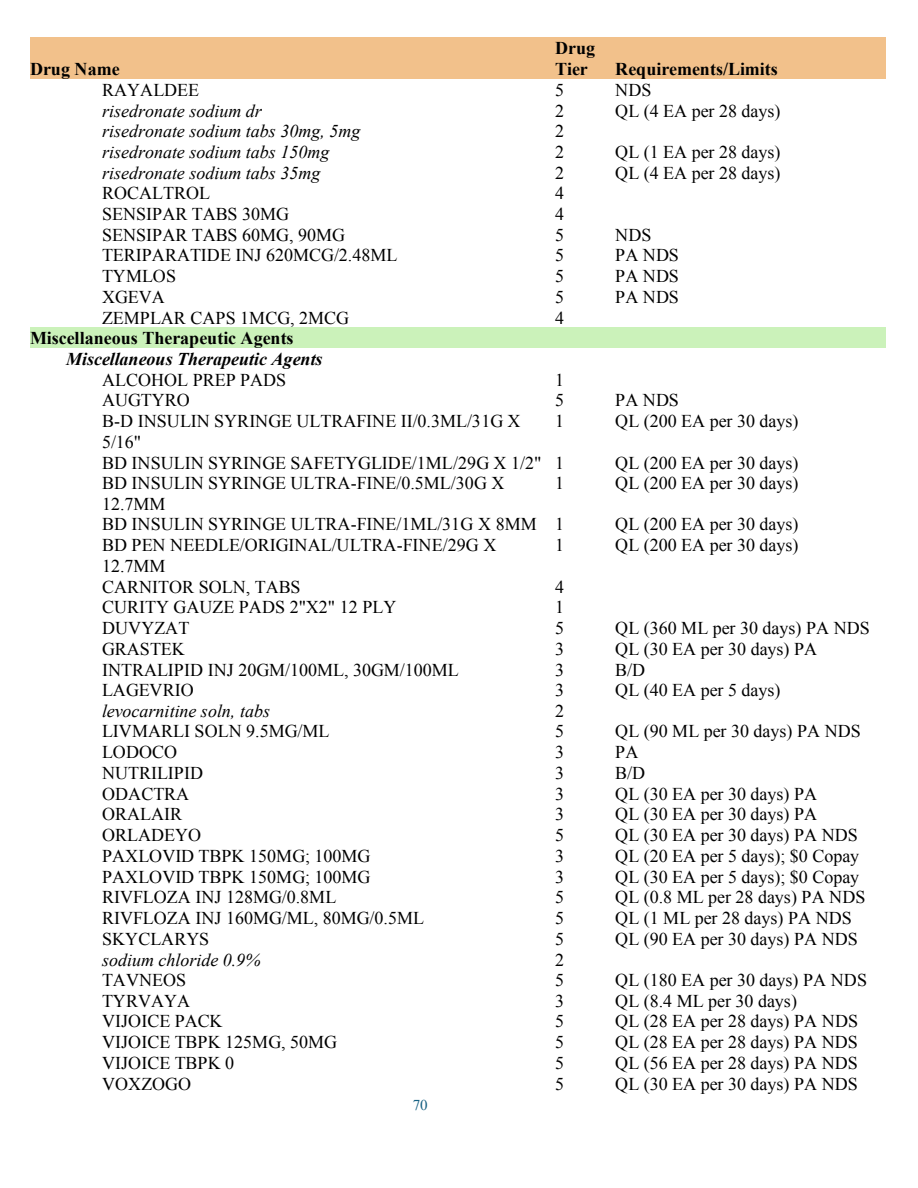
<style>
.page{position:relative;width:918px;height:1188px;background:#fff}
.page>*{position:absolute;margin:0;border:0;box-sizing:border-box;transform-origin:0 0}
.t1{font:18px/20.7px "Times New Roman";color:#000}
.t2{font:italic 18px "Times New Roman";color:#000}
.t3{font:700 18px/20.7px "Times New Roman";color:#000}
.t4{font:italic 700 18px "Times New Roman";color:#000}
.t5{font:15px "Times New Roman";color:#156082}
</style>
<div class="page">
<div style="left:30px;top:38px;width:525px;height:41px;background:#f2c18b"></div>
<div style="left:555px;top:38px;width:60px;height:20px;background:#f2c18b"></div>
<div style="left:555px;top:58px;width:60px;height:21px;background:#f2c18b"></div>
<div style="left:615px;top:38px;width:270px;height:41px;background:#f2c18b"></div>
<div style="left:30px;top:327px;width:525px;height:21px;background:#cbf2ba"></div>
<div style="left:555px;top:327px;width:60px;height:21px;background:#cbf2ba"></div>
<div style="left:615px;top:327px;width:270px;height:21px;background:#cbf2ba"></div>
<p class="t3" style="left:30px;top:58px;width:91px">Drug Name</p>
<p class="t3" style="left:555px;top:38px;width:42px">Drug<br>Tier</p>
<p class="t3" style="left:615px;top:58px;width:164px">Requirements/Limits</p>
<p class="t1" style="left:102px;top:79px;width:99px">RAYALDEE</p>
<p class="t1" style="left:555px;top:79px;width:10px">5</p>
<p class="t1" style="left:615px;top:79px;width:38px">NDS</p>
<p class="t2" style="left:102px;top:98px;width:161px">risedronate sodium dr</p>
<p class="t1" style="left:555px;top:100px;width:10px">2</p>
<p class="t1" style="left:615px;top:100px;width:167px">QL (4 EA per 28 days)</p>
<p class="t2" style="left:102px;top:119px;width:260px">risedronate sodium tabs 30mg, 5mg</p>
<p class="t1" style="left:555px;top:121px;width:10px">2</p>
<p class="t2" style="left:102px;top:140px;width:229px">risedronate sodium tabs 150mg</p>
<p class="t1" style="left:555px;top:141px;width:10px">2</p>
<p class="t1" style="left:615px;top:141px;width:167px">QL (1 EA per 28 days)</p>
<p class="t2" style="left:102px;top:160px;width:220px">risedronate sodium tabs 35mg</p>
<p class="t1" style="left:555px;top:162px;width:10px">2</p>
<p class="t1" style="left:615px;top:162px;width:167px">QL (4 EA per 28 days)</p>
<p class="t1" style="left:102px;top:183px;width:110px">ROCALTROL</p>
<p class="t1" style="left:555px;top:183px;width:10px">4</p>
<p class="t1" style="left:102px;top:204px;width:189px">SENSIPAR TABS 30MG</p>
<p class="t1" style="left:555px;top:204px;width:10px">4</p>
<p class="t1" style="left:102px;top:224px;width:245px">SENSIPAR TABS 60MG, 90MG</p>
<p class="t1" style="left:555px;top:224px;width:10px">5</p>
<p class="t1" style="left:615px;top:224px;width:38px">NDS</p>
<p class="t1" style="left:102px;top:245px;width:297px">TERIPARATIDE INJ 620MCG/2.48ML</p>
<p class="t1" style="left:555px;top:245px;width:10px">5</p>
<p class="t1" style="left:615px;top:245px;width:65px">PA NDS</p>
<p class="t1" style="left:102px;top:265px;width:76px">TYMLOS</p>
<p class="t1" style="left:555px;top:265px;width:10px">5</p>
<p class="t1" style="left:615px;top:265px;width:65px">PA NDS</p>
<p class="t1" style="left:102px;top:286px;width:64px">XGEVA</p>
<p class="t1" style="left:555px;top:286px;width:10px">5</p>
<p class="t1" style="left:615px;top:286px;width:65px">PA NDS</p>
<p class="t1" style="left:102px;top:307px;width:249px">ZEMPLAR CAPS 1MCG, 2MCG</p>
<p class="t1" style="left:555px;top:307px;width:10px">4</p>
<p class="t3" style="left:30px;top:328px;width:265px">Miscellaneous Therapeutic Agents</p>
<p class="t4" style="left:66px;top:346px;width:258px">Miscellaneous Therapeutic Agents</p>
<p class="t1" style="left:102px;top:369px;width:186px">ALCOHOL PREP PADS</p>
<p class="t1" style="left:555px;top:369px;width:10px">1</p>
<p class="t1" style="left:102px;top:390px;width:89px">AUGTYRO</p>
<p class="t1" style="left:555px;top:390px;width:10px">5</p>
<p class="t1" style="left:615px;top:390px;width:65px">PA NDS</p>
<p class="t1" style="left:102px;top:411px;width:420px">B-D INSULIN SYRINGE ULTRAFINE II/0.3ML/31G X<br>5/16"</p>
<p class="t1" style="left:555px;top:411px;width:10px">1</p>
<p class="t1" style="left:615px;top:411px;width:185px">QL (200 EA per 30 days)</p>
<p class="t1" style="left:102px;top:452px;width:441px">BD INSULIN SYRINGE SAFETYGLIDE/1ML/29G X 1/2"</p>
<p class="t1" style="left:555px;top:452px;width:10px">1</p>
<p class="t1" style="left:615px;top:452px;width:185px">QL (200 EA per 30 days)</p>
<p class="t1" style="left:102px;top:473px;width:404px">BD INSULIN SYRINGE ULTRA-FINE/0.5ML/30G X<br>12.7MM</p>
<p class="t1" style="left:555px;top:473px;width:10px">1</p>
<p class="t1" style="left:615px;top:473px;width:185px">QL (200 EA per 30 days)</p>
<p class="t1" style="left:102px;top:514px;width:436px">BD INSULIN SYRINGE ULTRA-FINE/1ML/31G X 8MM</p>
<p class="t1" style="left:555px;top:514px;width:10px">1</p>
<p class="t1" style="left:615px;top:514px;width:185px">QL (200 EA per 30 days)</p>
<p class="t1" style="left:102px;top:535px;width:396px">BD PEN NEEDLE/ORIGINAL/ULTRA-FINE/29G X<br>12.7MM</p>
<p class="t1" style="left:555px;top:535px;width:10px">1</p>
<p class="t1" style="left:615px;top:535px;width:185px">QL (200 EA per 30 days)</p>
<p class="t1" style="left:102px;top:576px;width:200px">CARNITOR SOLN, TABS</p>
<p class="t1" style="left:555px;top:576px;width:10px">4</p>
<p class="t1" style="left:102px;top:597px;width:296px">CURITY GAUZE PADS 2"X2" 12 PLY</p>
<p class="t1" style="left:555px;top:597px;width:10px">1</p>
<p class="t1" style="left:102px;top:617px;width:89px">DUVYZAT</p>
<p class="t1" style="left:555px;top:617px;width:10px">5</p>
<p class="t1" style="left:615px;top:617px;width:256px">QL (360 ML per 30 days) PA NDS</p>
<p class="t1" style="left:102px;top:638px;width:84px">GRASTEK</p>
<p class="t1" style="left:555px;top:638px;width:10px">3</p>
<p class="t1" style="left:615px;top:638px;width:203px">QL (30 EA per 30 days) PA</p>
<p class="t1" style="left:102px;top:659px;width:358px">INTRALIPID INJ 20GM/100ML, 30GM/100ML</p>
<p class="t1" style="left:555px;top:659px;width:10px">3</p>
<p class="t1" style="left:615px;top:659px;width:31px">B/D</p>
<p class="t1" style="left:102px;top:680px;width:93px">LAGEVRIO</p>
<p class="t1" style="left:555px;top:680px;width:10px">3</p>
<p class="t1" style="left:615px;top:680px;width:167px">QL (40 EA per 5 days)</p>
<p class="t2" style="left:102px;top:698px;width:170px">levocarnitine soln, tabs</p>
<p class="t1" style="left:555px;top:700px;width:10px">2</p>
<p class="t1" style="left:102px;top:721px;width:229px">LIVMARLI SOLN 9.5MG/ML</p>
<p class="t1" style="left:555px;top:721px;width:10px">5</p>
<p class="t1" style="left:615px;top:721px;width:247px">QL (90 ML per 30 days) PA NDS</p>
<p class="t1" style="left:102px;top:742px;width:77px">LODOCO</p>
<p class="t1" style="left:555px;top:742px;width:10px">3</p>
<p class="t1" style="left:615px;top:742px;width:25px">PA</p>
<p class="t1" style="left:102px;top:762px;width:103px">NUTRILIPID</p>
<p class="t1" style="left:555px;top:762px;width:10px">3</p>
<p class="t1" style="left:615px;top:762px;width:31px">B/D</p>
<p class="t1" style="left:102px;top:783px;width:89px">ODACTRA</p>
<p class="t1" style="left:555px;top:783px;width:10px">3</p>
<p class="t1" style="left:615px;top:783px;width:203px">QL (30 EA per 30 days) PA</p>
<p class="t1" style="left:102px;top:804px;width:82px">ORALAIR</p>
<p class="t1" style="left:555px;top:804px;width:10px">3</p>
<p class="t1" style="left:615px;top:804px;width:203px">QL (30 EA per 30 days) PA</p>
<p class="t1" style="left:102px;top:824px;width:101px">ORLADEYO</p>
<p class="t1" style="left:555px;top:824px;width:10px">5</p>
<p class="t1" style="left:615px;top:824px;width:244px">QL (30 EA per 30 days) PA NDS</p>
<p class="t1" style="left:102px;top:845px;width:270px">PAXLOVID TBPK 150MG; 100MG</p>
<p class="t1" style="left:555px;top:845px;width:10px">3</p>
<p class="t1" style="left:615px;top:845px;width:246px">QL (20 EA per 5 days); $0 Copay</p>
<p class="t1" style="left:102px;top:866px;width:270px">PAXLOVID TBPK 150MG; 100MG</p>
<p class="t1" style="left:555px;top:866px;width:10px">3</p>
<p class="t1" style="left:615px;top:866px;width:246px">QL (30 EA per 5 days); $0 Copay</p>
<p class="t1" style="left:102px;top:887px;width:236px">RIVFLOZA INJ 128MG/0.8ML</p>
<p class="t1" style="left:555px;top:887px;width:10px">5</p>
<p class="t1" style="left:615px;top:887px;width:252px">QL (0.8 ML per 28 days) PA NDS</p>
<p class="t1" style="left:102px;top:907px;width:324px">RIVFLOZA INJ 160MG/ML, 80MG/0.5ML</p>
<p class="t1" style="left:555px;top:907px;width:10px">5</p>
<p class="t1" style="left:615px;top:907px;width:238px">QL (1 ML per 28 days) PA NDS</p>
<p class="t1" style="left:102px;top:928px;width:109px">SKYCLARYS</p>
<p class="t1" style="left:555px;top:928px;width:10px">5</p>
<p class="t1" style="left:615px;top:928px;width:244px">QL (90 EA per 30 days) PA NDS</p>
<p class="t2" style="left:102px;top:947px;width:160px">sodium chloride 0.9%</p>
<p class="t1" style="left:555px;top:949px;width:10px">2</p>
<p class="t1" style="left:102px;top:970px;width:86px">TAVNEOS</p>
<p class="t1" style="left:555px;top:970px;width:10px">5</p>
<p class="t1" style="left:615px;top:970px;width:253px">QL (180 EA per 30 days) PA NDS</p>
<p class="t1" style="left:102px;top:990px;width:90px">TYRVAYA</p>
<p class="t1" style="left:555px;top:990px;width:10px">3</p>
<p class="t1" style="left:615px;top:990px;width:183px">QL (8.4 ML per 30 days)</p>
<p class="t1" style="left:102px;top:1011px;width:122px">VIJOICE PACK</p>
<p class="t1" style="left:555px;top:1011px;width:10px">5</p>
<p class="t1" style="left:615px;top:1011px;width:244px">QL (28 EA per 28 days) PA NDS</p>
<p class="t1" style="left:102px;top:1031px;width:237px">VIJOICE TBPK 125MG, 50MG</p>
<p class="t1" style="left:555px;top:1031px;width:10px">5</p>
<p class="t1" style="left:615px;top:1031px;width:244px">QL (28 EA per 28 days) PA NDS</p>
<p class="t1" style="left:102px;top:1052px;width:134px">VIJOICE TBPK 0</p>
<p class="t1" style="left:555px;top:1052px;width:10px">5</p>
<p class="t1" style="left:615px;top:1052px;width:244px">QL (56 EA per 28 days) PA NDS</p>
<p class="t1" style="left:102px;top:1073px;width:91px">VOXZOGO</p>
<p class="t1" style="left:555px;top:1073px;width:10px">5</p>
<p class="t1" style="left:615px;top:1073px;width:244px">QL (30 EA per 30 days) PA NDS</p>
<p class="t5" style="left:413px;top:1095px;width:16px">70</p>
</div>
